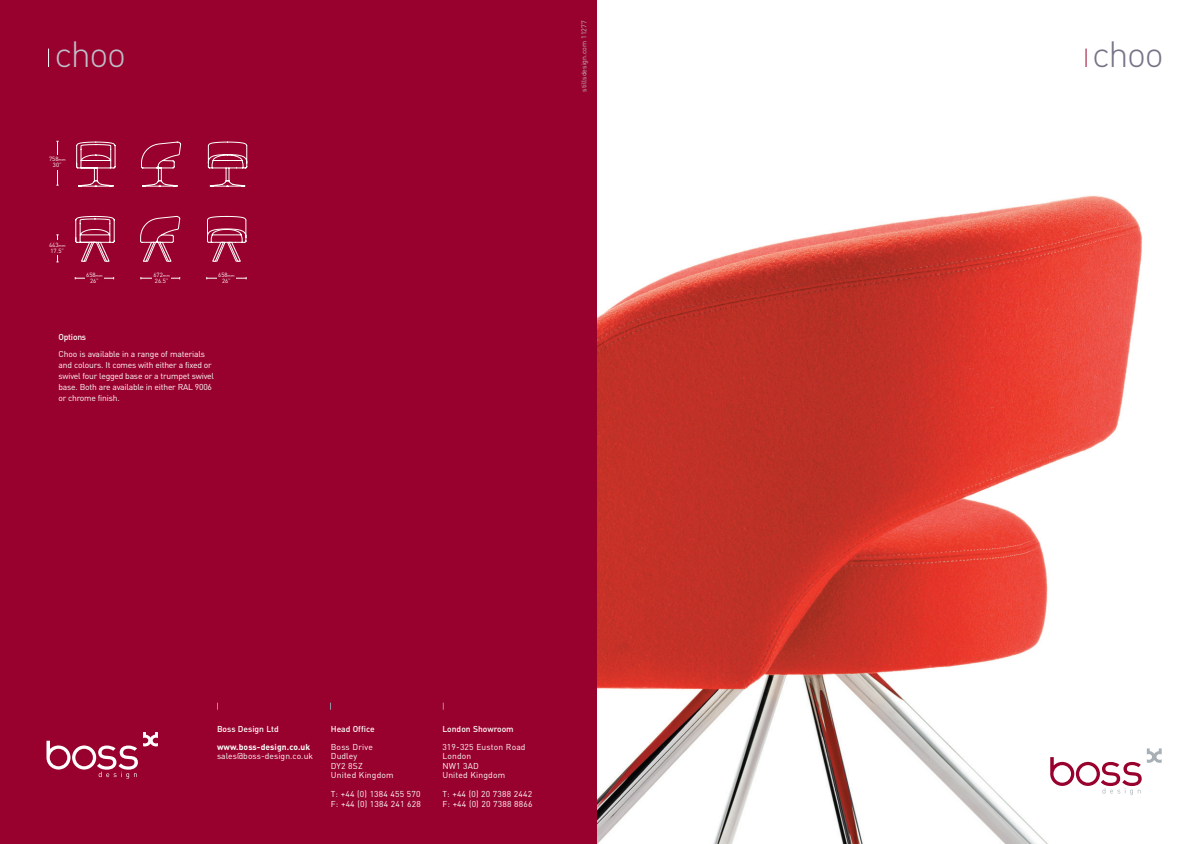
<style>
.page{position:relative;width:1193px;height:844px;background:#fff}
.page>*{position:absolute;margin:0;border:0;box-sizing:border-box;transform-origin:0 0}
.t1{font:300 36px "DIN";color:#757387}
.t2{font:300 36px "DIN";color:#bebeca}
.t3{font:8.5px/11px "DIN";letter-spacing:-.015em;color:#fff}
.t4{font:8.5px/9.5px "DIN";letter-spacing:.02em;color:#fff}
.t5{font:500 8.5px "DIN";color:#fff}
.t6{font:8.5px "DIN";letter-spacing:.01em;color:#fff}
.t7{font:700 8.5px "DIN";letter-spacing:.01em;color:#fff}
.t8{font:500 8.5px "DIN";letter-spacing:-.025em;color:#fff}
.t9{font:7px "DIN";color:#bebeca}
.t10{font:6px/6px "DIN";color:#fff;text-align:center}
.s1{font-size:4px}
</style>
<div class="page">
<img style="left:596px;top:0;width:566px;height:844px">
<div style="left:0;top:0;width:596px;height:844px;background:#98012d"></div>
<svg style="left:1085px;top:49px;width:1px;height:18px"></svg>
<svg style="left:1050px;top:748px;width:111px;height:47px"></svg>
<svg style="left:46px;top:732px;width:112px;height:46px"></svg>
<svg style="left:48px;top:49px;width:1px;height:18px"></svg>
<svg style="left:76px;top:142px;width:171px;height:45px"></svg>
<svg style="left:75px;top:215px;width:172px;height:46px"></svg>
<hr style="left:75px;top:278px;width:39px;height:1px;background:#fff">
<div style="left:85px;top:270px;width:19px;height:15px;background:#98012d"></div>
<hr style="left:57px;top:141px;width:1px;height:44px;background:#fff">
<div style="left:39px;top:155px;width:36px;height:14px;background:#98012d"></div>
<svg style="left:56px;top:234px;width:3px;height:29px"></svg>
<div style="left:39px;top:240px;width:36px;height:15px;background:#98012d"></div>
<hr style="left:141px;top:278px;width:39px;height:1px;background:#fff">
<div style="left:152px;top:270px;width:19px;height:15px;background:#98012d"></div>
<hr style="left:207px;top:278px;width:39px;height:1px;background:#fff">
<div style="left:217px;top:270px;width:18px;height:15px;background:#98012d"></div>
<h1 class="t2" style="left:55px;top:32px;width:73px">choo</h1>
<p class="t10" style="left:49px;top:156px;width:18px">758<span class="s1">mm<br></span>30”</p>
<p class="t10" style="left:49px;top:242px;width:18px;text-align:left">443<span class="s1">mm<br></span>17.5”</p>
<p class="t10" style="left:86px;top:271px;width:18px">658<span class="s1">mm<br></span>26”</p>
<p class="t10" style="left:153px;top:271px;width:18px;text-align:left">672<span class="s1">mm<br></span>26.5”</p>
<p class="t10" style="left:218px;top:271px;width:18px">658<span class="s1">mm<br></span>26”</p>
<p class="t8" style="left:58px;top:332px;width:29px">Options</p>
<p class="t3" style="left:58px;top:348px;width:157px">Choo is available in a range of materials and colours. It comes with either a fixed or swivel four legged base or a trumpet swivel base. Both are available in either RAL 9006 or chrome finish.</p>
<p class="t9" style="left:579px;top:92px;width:72px;rotate:-90deg">stillsdesign.com 11277</p>
<p class="t5" style="left:217px;top:723px;width:63px">Boss Design Ltd</p>
<p class="t7" style="left:217px;top:741px;width:95px">www.boss-design.co.uk</p>
<p class="t6" style="left:217px;top:750px;width:98px">sales@boss-design.co.uk</p>
<p class="t5" style="left:331px;top:723px;width:45px">Head Office</p>
<p class="t4" style="left:331px;top:741px;width:64px">Boss Drive<br>Dudley<br>DY2 8SZ<br>United Kingdom</p>
<p class="t4" style="left:331px;top:789px;width:92px">T: +44 (0) 1384 455 570<br>F: +44 (0) 1384 241 628</p>
<p class="t5" style="left:442px;top:723px;width:73px">London Showroom</p>
<p class="t4" style="left:442px;top:741px;width:85px">319-325 Euston Road<br>London<br>NW1 3AD<br>United Kingdom</p>
<p class="t4" style="left:442px;top:789px;width:92px">T: +44 (0) 20 7388 2442<br>F: +44 (0) 20 7388 8866</p>
<h1 class="t1" style="left:1091px;top:32px;width:73px">choo</h1>
</div>
